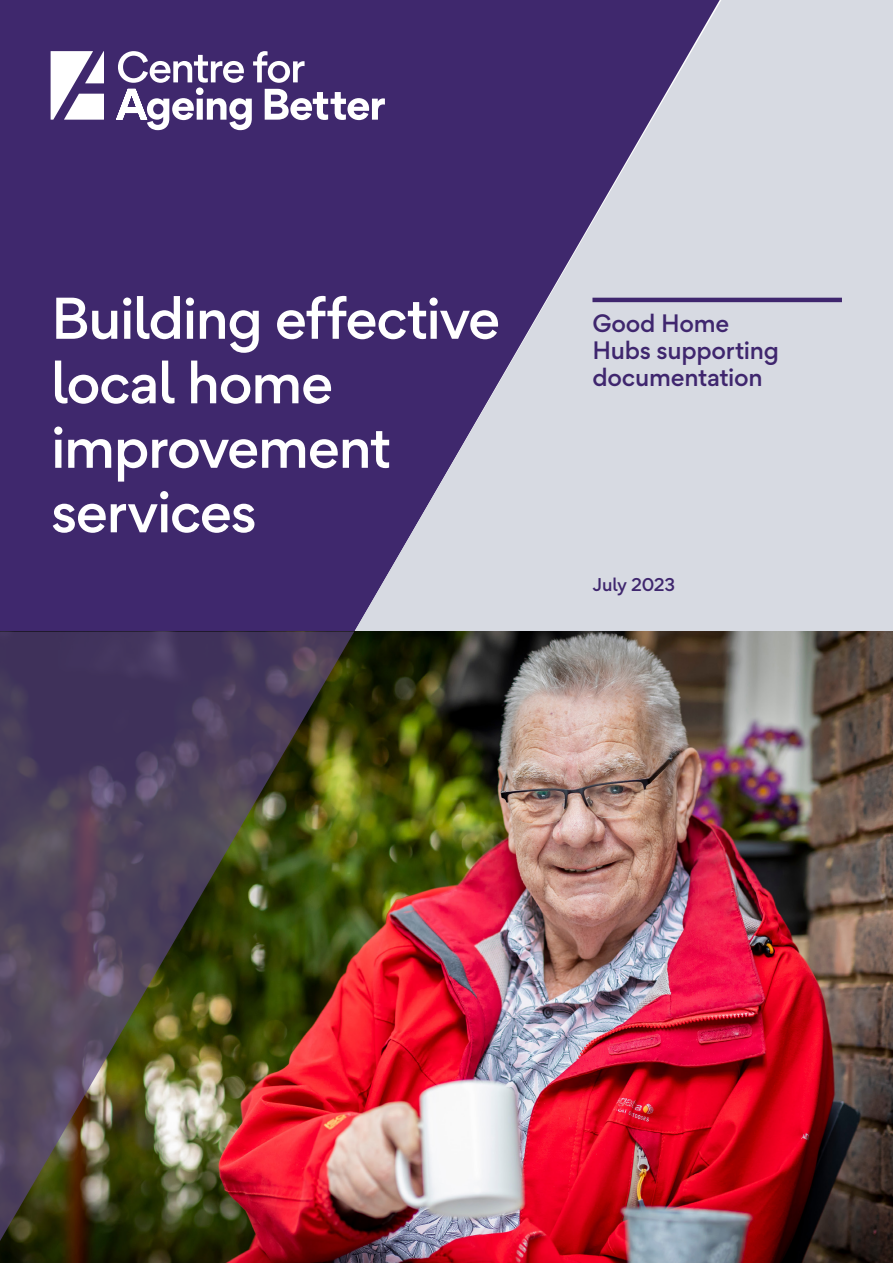
<style>
.page{position:relative;width:893px;height:1263px;background:#fff}
.page>*{position:absolute;margin:0;border:0;box-sizing:border-box;transform-origin:0 0}
.FC_Heading_40pt{font:500 52.5px/64.5px "Gordita";letter-spacing:-.03em;color:#fff}
.FC_Subheading_15pt{font:500 22.5px/27px "Gordita";letter-spacing:-.015em;color:#3f266e}
.FC_URL_11pt{font:500 16.5px "Gordita";letter-spacing:-.015em;color:#3f266e}
</style>
<div class="page">
<div style="left:0;top:0;width:354px;height:631px;background:#3f286d"></div>
<svg style="left:354px;top:0;width:539px;height:631px;background:#a49ebb"></svg>
<img style="left:0;top:631px;width:893px;height:632px">
<hr style="left:592px;top:298px;width:250px;height:4px;background:#3f266e">
<svg style="left:51px;top:51px;width:53px;height:69px"></svg>
<svg style="left:116px;top:51px;width:269px;height:79px"></svg>
<img style="left:0;top:631px;width:354px;height:610px">
<p class="FC_Heading_40pt" style="left:51px;top:286px;width:451px">Building effective local home improvement services</p>
<p class="FC_Subheading_15pt" style="left:592px;top:310px;width:188px">Good Home<br>Hubs supporting documentation</p>
<p class="FC_URL_11pt" style="left:592px;top:572px;width:84px">July 2023</p>
</div>
